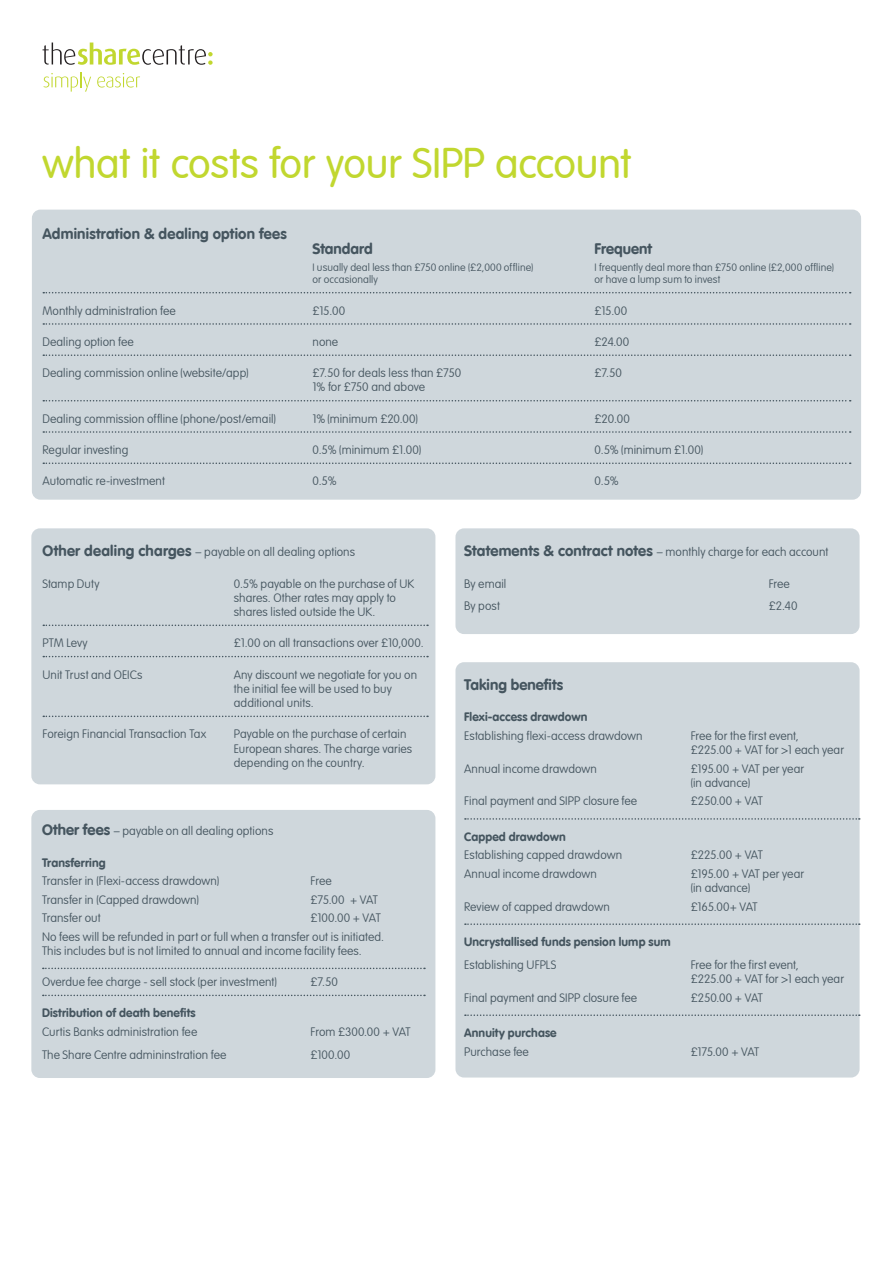
<style>
.page{position:relative;width:893px;height:1263px;background:#fff}
.page>*{position:absolute;margin:0;border:0;box-sizing:border-box;transform-origin:0 0}
.t1{font:300 42px "VAG Rounded LT";letter-spacing:-.005em;color:#c1d72f}
.Application_text{font:700 15px "VAG Rounded LT";letter-spacing:.01em;color:#45555f}
.Application_text-2{font:100 12px/14.2px "VAG Rounded LT";letter-spacing:.005em;color:#45555f}
.Application_text-3{font:700 12px "VAG Rounded LT";letter-spacing:.01em;color:#45555f}
.subheads{font:100 12px "VAG Rounded LT";letter-spacing:.005em;color:#45555f}
.Application_text-4{font:100 10.5px "VAG Rounded LT";letter-spacing:.01em;color:#45555f}
.s1{font-weight:700;font-size:15px}
</style>
<div class="page">
<div style="left:455px;top:528px;width:405px;height:106px;background:#cfd7dc;border-radius:9px"></div>
<svg style="left:43px;top:43px;width:170px;height:22px"></svg>
<svg style="left:44px;top:72px;width:47px;height:20px"></svg>
<svg style="left:97px;top:73px;width:43px;height:15px"></svg>
<div style="left:32px;top:210px;width:829px;height:290px;background:#cfd7dc;border-radius:9px"></div>
<svg style="left:43px;top:292px;width:808px;height:1px"></svg>
<svg style="left:43px;top:323px;width:808px;height:2px"></svg>
<svg style="left:43px;top:354px;width:808px;height:2px"></svg>
<svg style="left:43px;top:400px;width:808px;height:1px"></svg>
<svg style="left:43px;top:431px;width:808px;height:2px"></svg>
<svg style="left:43px;top:462px;width:808px;height:2px"></svg>
<div style="left:455px;top:662px;width:405px;height:415px;background:#cfd7dc;border-radius:9px"></div>
<div style="left:31px;top:528px;width:404px;height:256px;background:#cfd7dc;border-radius:9px"></div>
<svg style="left:43px;top:624px;width:385px;height:2px"></svg>
<svg style="left:43px;top:656px;width:385px;height:1px"></svg>
<svg style="left:43px;top:716px;width:385px;height:1px"></svg>
<div style="left:31px;top:810px;width:404px;height:268px;background:#cfd7dc;border-radius:9px"></div>
<svg style="left:465px;top:818px;width:395px;height:2px"></svg>
<svg style="left:465px;top:923px;width:395px;height:2px"></svg>
<svg style="left:465px;top:1014px;width:395px;height:2px"></svg>
<svg style="left:43px;top:968px;width:382px;height:1px"></svg>
<svg style="left:43px;top:995px;width:382px;height:1px"></svg>
<p class="t1" style="left:43px;top:139px;width:590px">what it costs for your SIPP account</p>
<p class="Application_text" style="left:43px;top:225px;width:246px">Administration &amp; dealing option fees</p>
<p class="Application_text" style="left:313px;top:240px;width:62px">Standard</p>
<p class="Application_text" style="left:595px;top:240px;width:59px">Frequent</p>
<p class="Application_text-4" style="left:313px;top:261px;width:222px">I usually deal less than £750 online (£2,000 offline)</p>
<p class="Application_text-4" style="left:595px;top:261px;width:241px">I frequently deal more than £750 online (£2,000 offline)</p>
<p class="Application_text-4" style="left:313px;top:274px;width:67px">or occasionally</p>
<p class="Application_text-4" style="left:595px;top:274px;width:127px">or have a lump sum to invest</p>
<p class="Application_text-2" style="left:43px;top:304px;width:135px">Monthly administration fee</p>
<p class="Application_text-2" style="left:313px;top:304px;width:34px">£15.00</p>
<p class="Application_text-2" style="left:595px;top:304px;width:34px">£15.00</p>
<p class="Application_text-2" style="left:43px;top:335px;width:93px">Dealing option fee</p>
<p class="Application_text-2" style="left:313px;top:335px;width:27px">none</p>
<p class="Application_text-2" style="left:595px;top:335px;width:36px">£24.00</p>
<p class="Application_text-2" style="left:43px;top:366px;width:208px">Dealing commission online (website/app)</p>
<p class="Application_text-2" style="left:313px;top:366px;width:150px">£7.50 for deals less than £750</p>
<p class="Application_text-2" style="left:595px;top:366px;width:29px">£7.50</p>
<p class="Application_text-2" style="left:313px;top:381px;width:114px">1% for £750 and above</p>
<p class="Application_text-2" style="left:43px;top:412px;width:235px">Dealing commission offline (phone/post/email)</p>
<p class="Application_text-2" style="left:313px;top:412px;width:107px">1% (minimum £20.00)</p>
<p class="Application_text-2" style="left:595px;top:412px;width:37px">£20.00</p>
<p class="Application_text-2" style="left:43px;top:443px;width:87px">Regular investing</p>
<p class="Application_text-2" style="left:313px;top:443px;width:110px">0.5% (minimum £1.00)</p>
<p class="Application_text-2" style="left:595px;top:443px;width:110px">0.5% (minimum £1.00)</p>
<p class="Application_text-2" style="left:43px;top:474px;width:124px">Automatic re-investment</p>
<p class="Application_text-2" style="left:313px;top:474px;width:26px">0.5%</p>
<p class="Application_text-2" style="left:595px;top:474px;width:26px">0.5%</p>
<p class="subheads" style="left:43px;top:545px;width:314px"><span class="s1">Other dealing charges</span> – payable on all dealing options</p>
<p class="Application_text-2" style="left:43px;top:577px;width:59px">Stamp Duty</p>
<p class="Application_text-2" style="left:234px;top:577px;width:182px">0.5% payable on the purchase of UK shares. Other rates may apply to shares listed outside the UK.</p>
<p class="Application_text-2" style="left:43px;top:636px;width:47px">PTM Levy</p>
<p class="Application_text-2" style="left:234px;top:636px;width:191px">£1.00 on all transactions over £10,000.</p>
<p class="Application_text-2" style="left:43px;top:668px;width:102px">Unit Trust and OEICs</p>
<p class="Application_text-2" style="left:234px;top:668px;width:185px">Any discount we negotiate for you on the initial fee will be used to buy additional units.</p>
<p class="Application_text-2" style="left:43px;top:727px;width:165px">Foreign Financial Transaction Tax</p>
<p class="Application_text-2" style="left:234px;top:727px;width:180px">Payable on the purchase of certain<br>European shares. The charge varies depending on the country.</p>
<p class="Application_text-2" style="left:42px;top:824px;width:233px"><span class="s1">Other fees</span> – payable on all dealing options</p>
<p class="Application_text-3" style="left:42px;top:855px;width:65px">Transferring</p>
<p class="Application_text-2" style="left:42px;top:874px;width:179px">Transfer in (Flexi-access drawdown)</p>
<p class="Application_text-2" style="left:311px;top:874px;width:23px">Free</p>
<p class="Application_text-2" style="left:42px;top:893px;width:158px">Transfer in (Capped drawdown)</p>
<p class="Application_text-2" style="left:311px;top:893px;width:69px">£75.00 + VAT</p>
<p class="Application_text-2" style="left:42px;top:911px;width:60px">Transfer out</p>
<p class="Application_text-2" style="left:311px;top:911px;width:72px">£100.00 + VAT</p>
<p class="Application_text-2" style="left:42px;top:930px;width:343px">No fees will be refunded in part or full when a transfer out is initiated.<br>This includes but is not limited to annual and income facility fees.</p>
<p class="Application_text-2" style="left:42px;top:975px;width:236px">Overdue fee charge - sell stock (per investment)</p>
<p class="Application_text-2" style="left:311px;top:975px;width:29px">£7.50</p>
<p class="Application_text-3" style="left:42px;top:1006px;width:155px">Distribution of death benefits</p>
<p class="Application_text-2" style="left:42px;top:1025px;width:157px">Curtis Banks administration fee</p>
<p class="Application_text-2" style="left:311px;top:1025px;width:102px">From £300.00 + VAT</p>
<p class="Application_text-2" style="left:42px;top:1048px;width:186px">The Share Centre admininstration fee</p>
<p class="Application_text-2" style="left:311px;top:1048px;width:41px">£100.00</p>
<p class="subheads" style="left:464px;top:545px;width:366px"><span class="s1">Statements &amp; contract notes</span> – monthly charge for each account</p>
<p class="Application_text-2" style="left:464px;top:577px;width:44px">By email</p>
<p class="Application_text-2" style="left:769px;top:577px;width:23px">Free</p>
<p class="Application_text-2" style="left:464px;top:599px;width:37px">By post</p>
<p class="Application_text-2" style="left:769px;top:599px;width:30px">£2.40</p>
<p class="Application_text" style="left:464px;top:676px;width:100px">Taking benefits</p>
<p class="Application_text-3" style="left:464px;top:710px;width:125px">Flexi-access drawdown</p>
<p class="Application_text-2" style="left:464px;top:729px;width:180px">Establishing flexi-access drawdown</p>
<p class="Application_text-2" style="left:691px;top:729px;width:155px">Free for the first event,<br>£225.00 + VAT for &gt;1 each year</p>
<p class="Application_text-2" style="left:464px;top:762px;width:134px">Annual income drawdown</p>
<p class="Application_text-2" style="left:691px;top:762px;width:115px">£195.00 + VAT per year (in advance)</p>
<p class="Application_text-2" style="left:464px;top:794px;width:174px">Final payment and SIPP closure fee</p>
<p class="Application_text-2" style="left:691px;top:794px;width:74px">£250.00 + VAT</p>
<p class="Application_text-3" style="left:464px;top:830px;width:103px">Capped drawdown</p>
<p class="Application_text-2" style="left:464px;top:848px;width:160px">Establishing capped drawdown</p>
<p class="Application_text-2" style="left:691px;top:848px;width:74px">£225.00 + VAT</p>
<p class="Application_text-2" style="left:464px;top:867px;width:134px">Annual income drawdown</p>
<p class="Application_text-2" style="left:691px;top:867px;width:115px">£195.00 + VAT per year (in advance)</p>
<p class="Application_text-2" style="left:464px;top:900px;width:147px">Review of capped drawdown</p>
<p class="Application_text-2" style="left:691px;top:900px;width:68px">£165.00+ VAT</p>
<p class="Application_text-3" style="left:464px;top:935px;width:208px">Uncrystallised funds pension lump sum</p>
<p class="Application_text-2" style="left:464px;top:958px;width:94px">Establishing UFPLS</p>
<p class="Application_text-2" style="left:691px;top:958px;width:155px">Free for the first event,<br>£225.00 + VAT for &gt;1 each year</p>
<p class="Application_text-2" style="left:464px;top:991px;width:174px">Final payment and SIPP closure fee</p>
<p class="Application_text-2" style="left:691px;top:991px;width:74px">£250.00 + VAT</p>
<p class="Application_text-3" style="left:464px;top:1026px;width:94px">Annuity purchase</p>
<p class="Application_text-2" style="left:464px;top:1045px;width:66px">Purchase fee</p>
<p class="Application_text-2" style="left:691px;top:1045px;width:70px">£175.00 + VAT</p>
</div>
